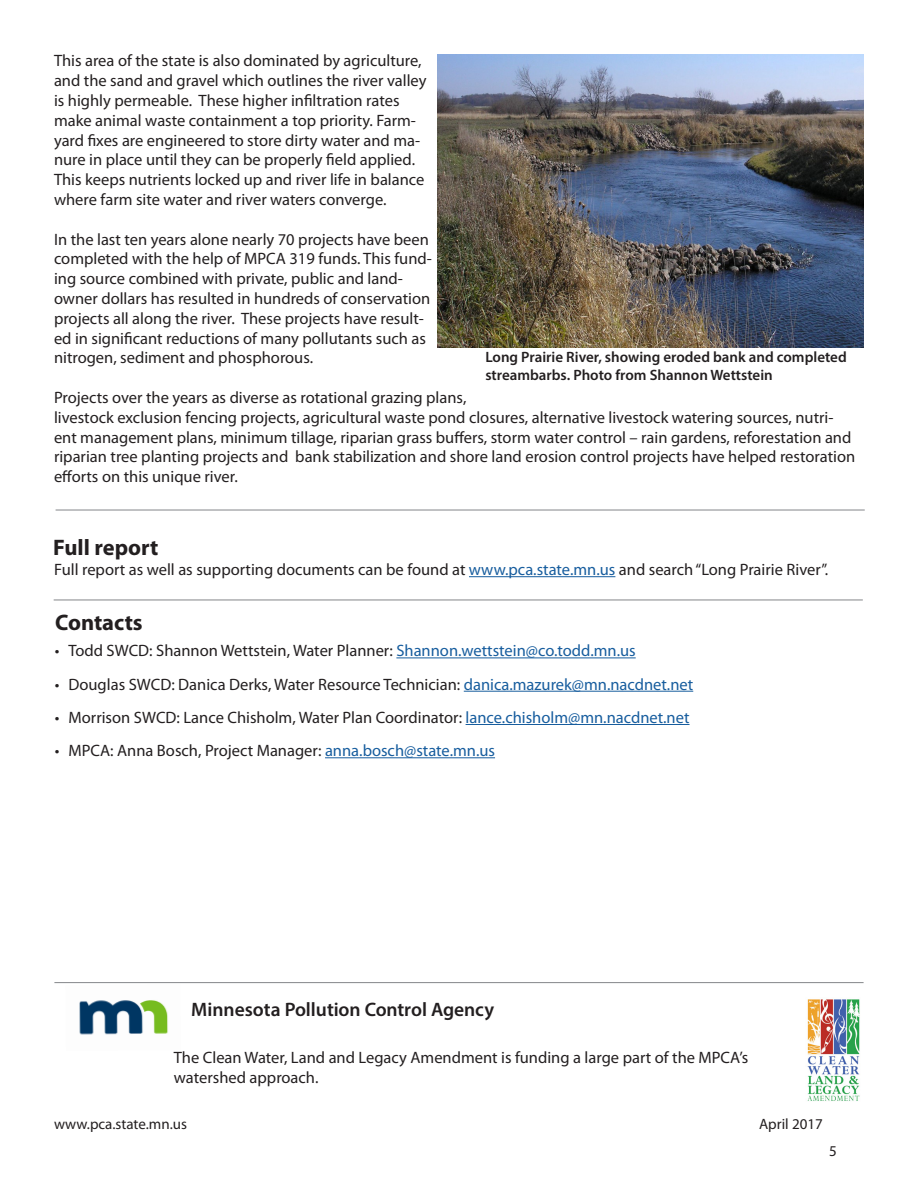
<style>
.page{position:relative;width:918px;height:1188px;background:#fff}
.page>*{position:absolute;margin:0;border:0;box-sizing:border-box;transform-origin:0 0}
.t1{font:700 22.5px "Myriad Pro";color:#231f20}
.t2{font:600 19.5px "Myriad Pro";color:#231f20}
.body_text{font:16.5px/19.8px "Myriad Pro";color:#231f20}
.t3{font:600 15px/18px "Myriad Pro";color:#231f20}
.t4{font:15px "Myriad Pro";color:#231f20}
.s1{color:#175d9e}
</style>
<div class="page">
<hr style="left:56px;top:509px;width:809px;height:2px;background:#919396">
<hr style="left:54px;top:599px;width:809px;height:2px;background:#919396">
<img style="left:79px;top:1000px;width:89px;height:35px">
<img style="left:807px;top:999px;width:53px;height:102px">
<hr style="left:54px;top:982px;width:810px;height:1px;background:#919396">
<hr style="left:469px;top:576px;width:146px;height:1px;background:#175d9e">
<hr style="left:396px;top:657px;width:240px;height:1px;background:#175d9e">
<hr style="left:464px;top:691px;width:229px;height:1px;background:#175d9e">
<hr style="left:466px;top:724px;width:224px;height:1px;background:#175d9e">
<hr style="left:325px;top:757px;width:170px;height:1px;background:#175d9e">
<img style="left:437px;top:54px;width:427px;height:294px">
<p class="body_text" style="left:54px;top:51px;width:374px">This area of the state is also dominated by agriculture, and the sand and gravel which outlines the river valley is highly permeable. These higher infiltration rates make animal waste containment a top priority. Farm&shy;yard fixes are engineered to store dirty water and ma&shy;nure in place until they can be properly field applied.<br>This keeps nutrients locked up and river life in balance where farm site water and river waters converge.</p>
<p class="body_text" style="left:54px;top:229px;width:379px">In the last ten years alone nearly 70 projects have been completed with the help of MPCA 319 funds. This fund&shy;ing source combined with private, public and land&shy;owner dollars has resulted in hundreds of conservation projects all along the river. These projects have result&shy;ed in significant reductions of many pollutants such as nitrogen, sediment and phosphorous.</p>
<p class="body_text" style="left:54px;top:387px;width:803px">Projects over the years as diverse as rotational grazing plans,<br>livestock exclusion fencing projects, agricultural waste pond closures, alternative livestock watering sources, nutri&shy;ent management plans, minimum tillage, riparian grass buffers, storm water control – rain gardens, reforestation and riparian tree planting projects and bank stabilization and shore land erosion control projects have helped restoration efforts on this unique river.</p>
<p class="t3" style="left:485px;top:348px;width:363px">Long Prairie River, showing eroded bank and completed streambarbs. Photo from Shannon Wettstein</p>
<p class="t1" style="left:53px;top:532px;width:107px">Full report</p>
<p class="body_text" style="left:54px;top:559px;width:775px">Full report as well as supporting documents can be found at <span class="s1">www.pca.state.mn.us</span> and search “Long Prairie River”.</p>
<p class="t1" style="left:55px;top:608px;width:89px">Contacts</p>
<p class="body_text" style="left:55px;top:641px;width:582px">• Todd SWCD: Shannon Wettstein, Water Planner: <span class="s1">Shannon.wettstein@co.todd.mn.us</span></p>
<p class="body_text" style="left:55px;top:674px;width:640px">• Douglas SWCD: Danica Derks, Water Resource Technician: <span class="s1">danica.mazurek@mn.nacdnet.net</span></p>
<p class="body_text" style="left:55px;top:707px;width:636px">• Morrison SWCD: Lance Chisholm, Water Plan Coordinator: <span class="s1">lance.chisholm@mn.nacdnet.net</span></p>
<p class="body_text" style="left:55px;top:740px;width:442px">• MPCA: Anna Bosch, Project Manager: <span class="s1">anna.bosch@state.mn.us</span></p>
<p class="t2" style="left:191px;top:997px;width:305px">Minnesota Pollution Control Agency</p>
<p class="body_text" style="left:174px;top:1048px;width:576px">The Clean Water, Land and Legacy Amendment is funding a large part of the MPCA’s watershed approach.</p>
<p class="t4" style="left:54px;top:1115px;width:135px">www.pca.state.mn.us</p>
<p class="t4" style="left:759px;top:1115px;width:65px">April 2017</p>
<p class="t4" style="left:829px;top:1142px;width:9px">5</p>
</div>
